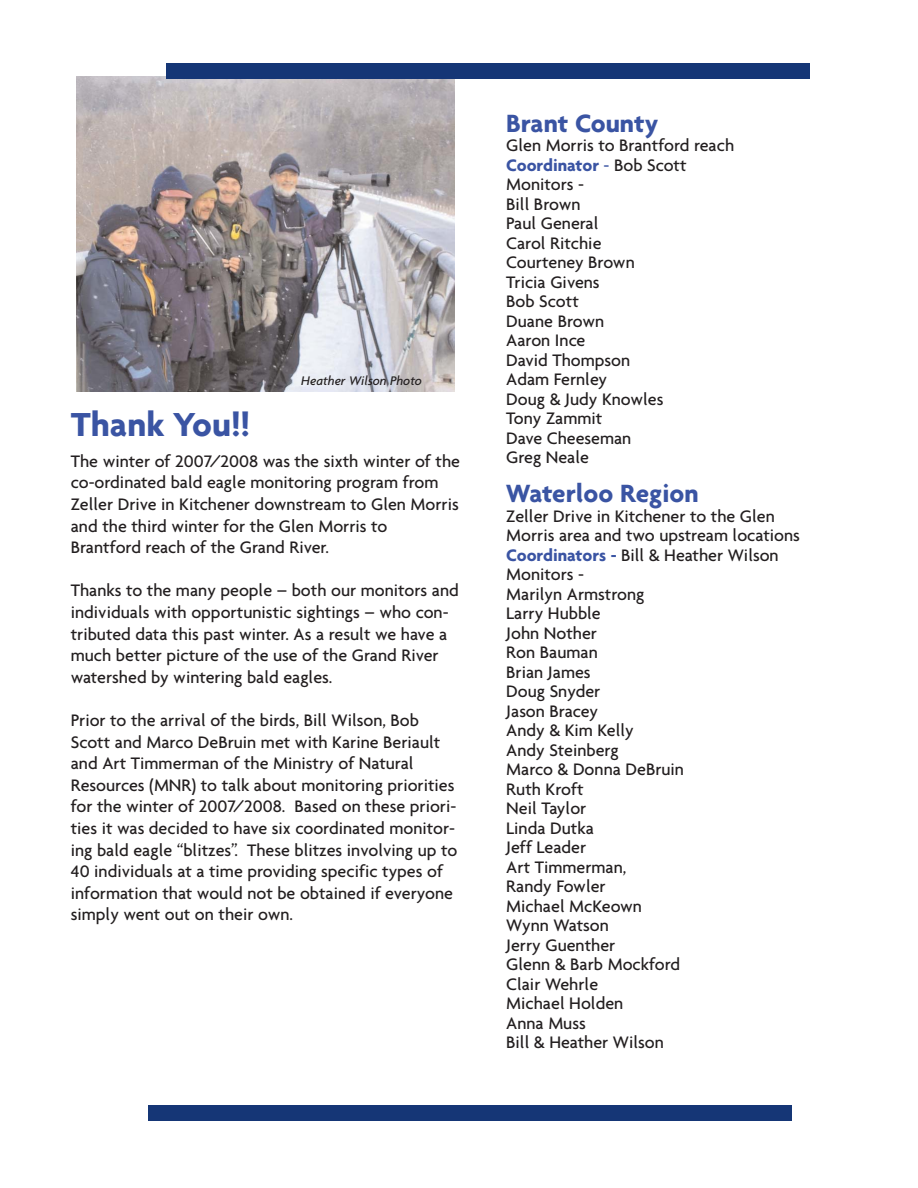
<style>
.page{position:relative;width:918px;height:1188px;background:#fff}
.page>*{position:absolute;margin:0;border:0;box-sizing:border-box;transform-origin:0 0}
.t1{font:700 36px "Agenda";color:#3a54a3}
.t2{font:700 27px "Agenda";color:#3a54a3}
.t3{font:500 18px/19.5px "Agenda";color:#231f20}
.t4{font:italic 500 13.5px "Agenda";color:#231f20}
.s1{font-weight:700;color:#3a54a3}
.s2{color:#3a54a3}
</style>
<div class="page">
<div style="left:148px;top:1106px;width:644px;height:15px;background:#153676"></div>
<img style="left:76px;top:76px;width:378px;height:315px">
<div style="left:166px;top:63px;width:644px;height:15px;background:#153676"></div>
<p class="t4" style="left:301px;top:375px;width:122px">Heather Wilson Photo</p>
<h1 class="t1" style="left:71px;top:411px;width:181px">Thank You!!</h1>
<p class="t3" style="left:71px;top:452px;width:391px;line-height:21.6px">The winter of 2007/2008 was the sixth winter of the co-ordinated bald eagle monitoring program from Zeller Drive in Kitchener downstream to Glen Morris and the third winter for the Glen Morris to Brantford reach of the Grand River.</p>
<p class="t3" style="left:71px;top:581px;width:390px;line-height:21.6px">Thanks to the many people – both our monitors and individuals with opportunistic sightings – who con&shy;tributed data this past winter. As a result we have a much better picture of the use of the Grand River watershed by wintering bald eagles.</p>
<p class="t3" style="left:71px;top:711px;width:388px;line-height:21.6px">Prior to the arrival of the birds, Bill Wilson, Bob Scott and Marco DeBruin met with Karine Beriault and Art Timmerman of the Ministry of Natural Resources (MNR) to talk about monitoring priorities for the winter of 2007/2008. Based on these priori&shy;ties it was decided to have six coordinated monitor&shy;ing bald eagle “blitzes”. These blitzes involving up to 40 individuals at a time providing specific types of information that would not be obtained if everyone simply went out on their own.</p>
<h2 class="t2" style="left:506px;top:113px;width:154px">Brant County</h2>
<p class="t3" style="left:506px;top:137px;width:229px">Glen Morris to Brantford reach<br><span class="s1">Coordinator</span> <span class="s2">-</span> Bob Scott<br>Monitors -<br>Bill Brown<br>Paul General<br>Carol Ritchie<br>Courteney Brown<br>Tricia Givens<br>Bob Scott<br>Duane Brown<br>Aaron Ince<br>David Thompson<br>Adam Fernley<br>Doug &amp; Judy Knowles<br>Tony Zammit<br>Dave Cheeseman<br>Greg Neale</p>
<h2 class="t2" style="left:506px;top:483px;width:194px">Waterloo Region</h2>
<p class="t3" style="left:506px;top:508px;width:295px">Zeller Drive in Kitchener to the Glen<br>Morris area and two upstream locations<br><span class="s1">Coordinators -</span> Bill &amp; Heather Wilson<br>Monitors -<br>Marilyn Armstrong<br>Larry Hubble<br>John Nother<br>Ron Bauman<br>Brian James<br>Doug Snyder<br>Jason Bracey<br>Andy &amp; Kim Kelly<br>Andy Steinberg<br>Marco &amp; Donna DeBruin<br>Ruth Kroft<br>Neil Taylor<br>Linda Dutka<br>Jeff Leader<br>Art Timmerman,<br>Randy Fowler<br>Michael McKeown<br>Wynn Watson<br>Jerry Guenther<br>Glenn &amp; Barb Mockford<br>Clair Wehrle<br>Michael Holden<br>Anna Muss<br>Bill &amp; Heather Wilson</p>
</div>
